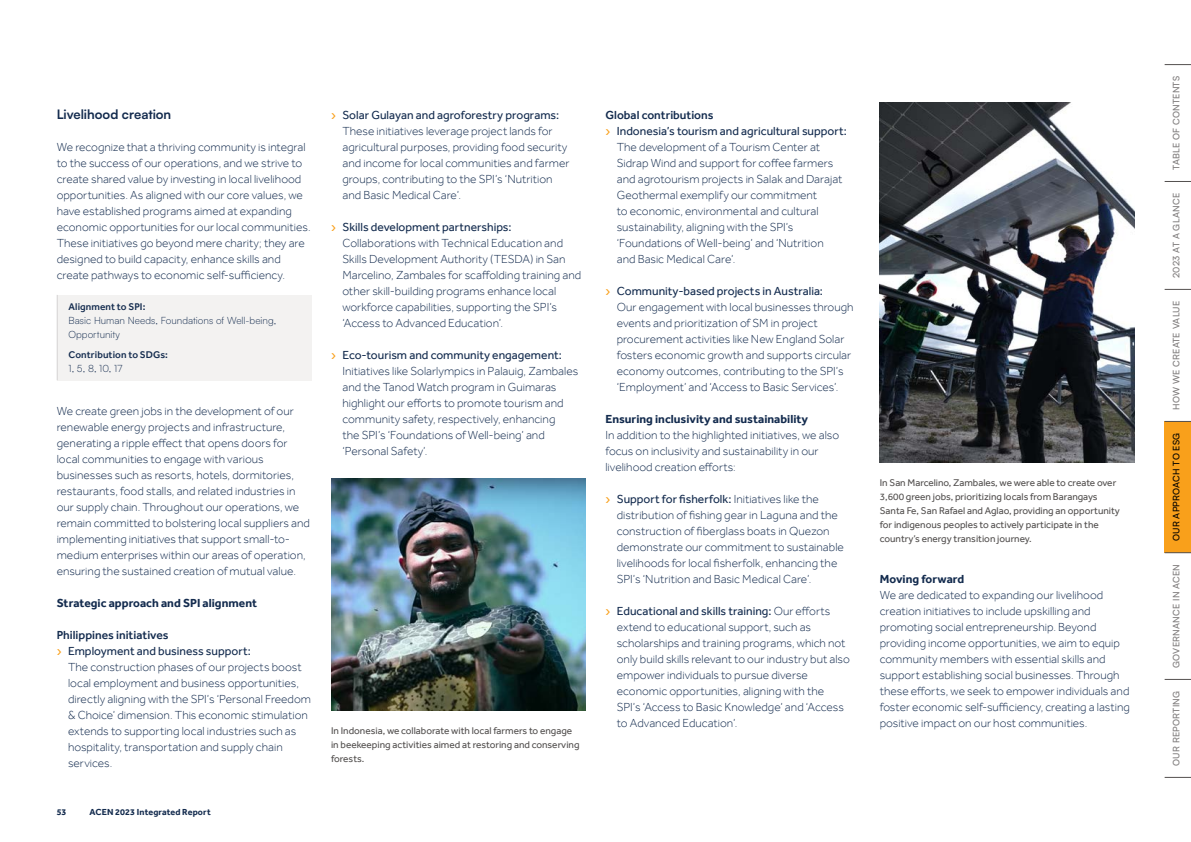
<style>
.page{position:relative;width:1191px;height:842px;background:#fff}
.page>*{position:absolute;margin:0;border:0;box-sizing:border-box;transform-origin:0 0}
.t1{font:700 13px "Satoshi";letter-spacing:-.005em;color:#132b4e}
.t2{font:300 12px/16px "Effra";color:#132b4e}
.t3{font:700 12px "Effra";color:#132b4e}
.t4{font:12px "Effra";color:#132b4e}
.t5{font:500 12px "Effra";color:#132b4e}
.t6{font:10px/14px "Effra";color:#53504f}
.t7{font:300 10px/14px "Satoshi";color:#132b4e}
.t8{font:500 10px "Effra";letter-spacing:.01em;color:#132b4e}
.t9{font:500 9px "Satoshi";letter-spacing:.025em;color:#7f7c7c}
.t10{font:700 9px "Effra";letter-spacing:.015em;color:#132b4e}
.t11{font:500 9px "Satoshi";letter-spacing:.02em;color:#000}
.s1{font-family:"Satoshi";font-weight:500;color:#f9a01b}
.s2{font-weight:400}
</style>
<div class="page">
<div style="left:57px;top:295px;width:254px;height:85px;background:#f3f2f1"></div>
<hr style="left:57px;top:295px;width:1px;height:85px;background:#d5d3d3">
<img style="left:331px;top:479px;width:254px;height:232px">
<img style="left:879px;top:103px;width:255px;height:360px">
<svg style="left:1164px;top:64px;width:27px;height:1px"></svg>
<div style="left:1164px;top:422px;width:27px;height:131px;background:#f9a01b"></div>
<svg style="left:1164px;top:289px;width:27px;height:1px"></svg>
<svg style="left:1164px;top:421px;width:27px;height:1px"></svg>
<svg style="left:1164px;top:552px;width:27px;height:1px"></svg>
<svg style="left:1164px;top:679px;width:27px;height:1px"></svg>
<svg style="left:1164px;top:777px;width:27px;height:1px"></svg>
<svg style="left:1164px;top:181px;width:27px;height:1px"></svg>
<p class="t1" style="left:57px;top:105px;width:116px">Livelihood creation</p>
<p class="t2" style="left:57px;top:139px;width:255px">We recognize that a thriving community is integral to the success of our operations, and we strive to create shared value by investing in local livelihood opportunities. As aligned with our core values, we have established programs aimed at expanding economic opportunities for our local communities.<br>These initiatives go beyond mere charity; they are designed to build capacity, enhance skills and create pathways to economic self-sufficiency.</p>
<p class="t8" style="left:69px;top:301px;width:79px">Alignment to SPI:</p>
<p class="t7" style="left:69px;top:313px;width:209px">Basic Human Needs, Foundations of Well-being,<br>Opportunity</p>
<p class="t8" style="left:69px;top:348px;width:101px">Contribution to SDGs:</p>
<p class="t7" style="left:69px;top:361px;width:55px">1, 5, 8, 10, 17</p>
<p class="t2" style="left:57px;top:403px;width:255px">We create green jobs in the development of our renewable energy projects and infrastructure, generating a ripple effect that opens doors for local communities to engage with various businesses such as resorts, hotels, dormitories, restaurants, food stalls, and related industries in our supply chain. Throughout our operations, we remain committed to bolstering local suppliers and implementing initiatives that support small-to&shy;medium enterprises within our areas of operation, ensuring the sustained creation of mutual value.</p>
<p class="t3" style="left:57px;top:596px;width:202px">Strategic approach and SPI alignment</p>
<p class="t5" style="left:57px;top:628px;width:113px">Philippines initiatives</p>
<p class="t4" style="left:57px;top:644px;width:195px"><span class="s1">›</span> Employment and business support:</p>
<p class="t2" style="left:68px;top:659px;width:235px">The construction phases of our projects boost</p>
<p class="t2" style="left:68px;top:675px;width:232px">local employment and business opportunities,</p>
<p class="t2" style="left:68px;top:691px;width:244px">directly aligning with the SPI’s ‘Personal Freedom</p>
<p class="t2" style="left:68px;top:707px;width:241px">&amp; Choice’ dimension. This economic stimulation</p>
<p class="t2" style="left:68px;top:723px;width:230px">extends to supporting local industries such as</p>
<p class="t2" style="left:68px;top:739px;width:216px">hospitality, transportation and supply chain</p>
<p class="t2" style="left:68px;top:755px;width:46px">services.</p>
<p class="t10" style="left:57px;top:806px;width:11px">53</p>
<p class="t10" style="left:89px;top:806px;width:123px">ACEN 2023 Integrated Report</p>
<p class="t2" style="left:342px;top:107px;width:229px;text-indent:-11px"><span class="s1">›</span> <span class="s2">Solar Gulayan and agroforestry programs:<br></span>These initiatives leverage project lands for agricultural purposes, providing food security and income for local communities and farmer groups, contributing to the SPI’s ‘Nutrition and Basic Medical Care’.</p>
<p class="t2" style="left:342px;top:219px;width:240px;text-indent:-11px"><span class="s1">›</span> <span class="s2">Skills development partnerships:<br></span>Collaborations with Technical Education and Skills Development Authority (TESDA) in San Marcelino, Zambales for scaffolding training and other skill-building programs enhance local workforce capabilities, supporting the SPI’s ‘Access to Advanced Education’.</p>
<p class="t2" style="left:342px;top:347px;width:237px;text-indent:-11px"><span class="s1">›</span> <span class="s2">Eco-tourism and community engagement:<br></span>Initiatives like Solarlympics in Palauig, Zambales and the Tanod Watch program in Guimaras highlight our efforts to promote tourism and community safety, respectively, enhancing<br>the SPI’s ‘Foundations of Well-being’ and ‘Personal Safety’.</p>
<p class="t6" style="left:331px;top:723px;width:250px">In Indonesia, we collaborate with local farmers to engage in beekeeping activities aimed at restoring and conserving forests.</p>
<p class="t5" style="left:605px;top:108px;width:110px">Global contributions</p>
<p class="t4" style="left:605px;top:124px;width:243px"><span class="s1">›</span> Indonesia’s tourism and agricultural support:</p>
<p class="t2" style="left:617px;top:139px;width:205px">The development of a Tourism Center at</p>
<p class="t2" style="left:617px;top:155px;width:218px">Sidrap Wind and support for coffee farmers</p>
<p class="t2" style="left:617px;top:171px;width:227px">and agrotourism projects in Salak and Darajat</p>
<p class="t2" style="left:617px;top:187px;width:202px">Geothermal exemplify our commitment</p>
<p class="t2" style="left:617px;top:203px;width:203px">to economic, environmental and cultural</p>
<p class="t2" style="left:617px;top:219px;width:178px">sustainability, aligning with the SPI’s</p>
<p class="t2" style="left:617px;top:235px;width:208px">‘Foundations of Well-being’ and ‘Nutrition</p>
<p class="t2" style="left:617px;top:251px;width:120px">and Basic Medical Care’.</p>
<p class="t2" style="left:617px;top:283px;width:238px;text-indent:-11px"><span class="s1">›</span> <span class="s2">Community-based projects in Australia:<br></span>Our engagement with local businesses through events and prioritization of SM in project procurement activities like New England Solar fosters economic growth and supports circular economy outcomes, contributing to the SPI’s ‘Employment’ and ‘Access to Basic Services’.</p>
<p class="t3" style="left:605px;top:412px;width:204px">Ensuring inclusivity and sustainability</p>
<p class="t2" style="left:605px;top:427px;width:235px">In addition to the highlighted initiatives, we also focus on inclusivity and sustainability in our livelihood creation efforts:</p>
<p class="t2" style="left:617px;top:491px;width:229px;text-indent:-11px"><span class="s1">›</span> <span class="s2">Support for fisherfolk:</span> Initiatives like the distribution of fishing gear in Laguna and the construction of fiberglass boats in Quezon demonstrate our commitment to sustainable livelihoods for local fisherfolk, enhancing the SPI’s ‘Nutrition and Basic Medical Care’.</p>
<p class="t2" style="left:617px;top:603px;width:234px;text-indent:-11px"><span class="s1">›</span> <span class="s2">Educational and skills training:</span> Our efforts extend to educational support, such as scholarships and training programs, which not only build skills relevant to our industry but also empower individuals to pursue diverse economic opportunities, aligning with the SPI’s ‘Access to Basic Knowledge’ and ‘Access to Advanced Education’.</p>
<p class="t6" style="left:879px;top:475px;width:241px">In San Marcelino, Zambales, we were able to create over 3,600 green jobs, prioritizing locals from Barangays Santa Fe, San Rafael and Aglao, providing an opportunity for indigenous peoples to actively participate in the country’s energy transition journey.</p>
<p class="t3" style="left:879px;top:571px;width:86px">Moving forward</p>
<p class="t2" style="left:879px;top:586px;width:252px">We are dedicated to expanding our livelihood creation initiatives to include upskilling and promoting social entrepreneurship. Beyond providing income opportunities, we aim to equip community members with essential skills and support establishing social businesses. Through these efforts, we seek to empower individuals and foster economic self-sufficiency, creating a lasting positive impact on our host communities.</p>
<p class="t9" style="left:1170px;top:170px;width:95px;rotate:-90deg">TABLE OF CONTENTS</p>
<p class="t9" style="left:1170px;top:278px;width:86px;rotate:-90deg">2023 AT A GLANCE</p>
<p class="t9" style="left:1170px;top:410px;width:111px;rotate:-90deg">HOW WE CREATE VALUE</p>
<p class="t11" style="left:1170px;top:541px;width:110px;rotate:-90deg">OUR APPROACH TO ESG</p>
<p class="t9" style="left:1170px;top:668px;width:105px;rotate:-90deg">GOVERNANCE IN ACEN</p>
<p class="t9" style="left:1170px;top:766px;width:77px;rotate:-90deg">OUR REPORTING</p>
</div>
